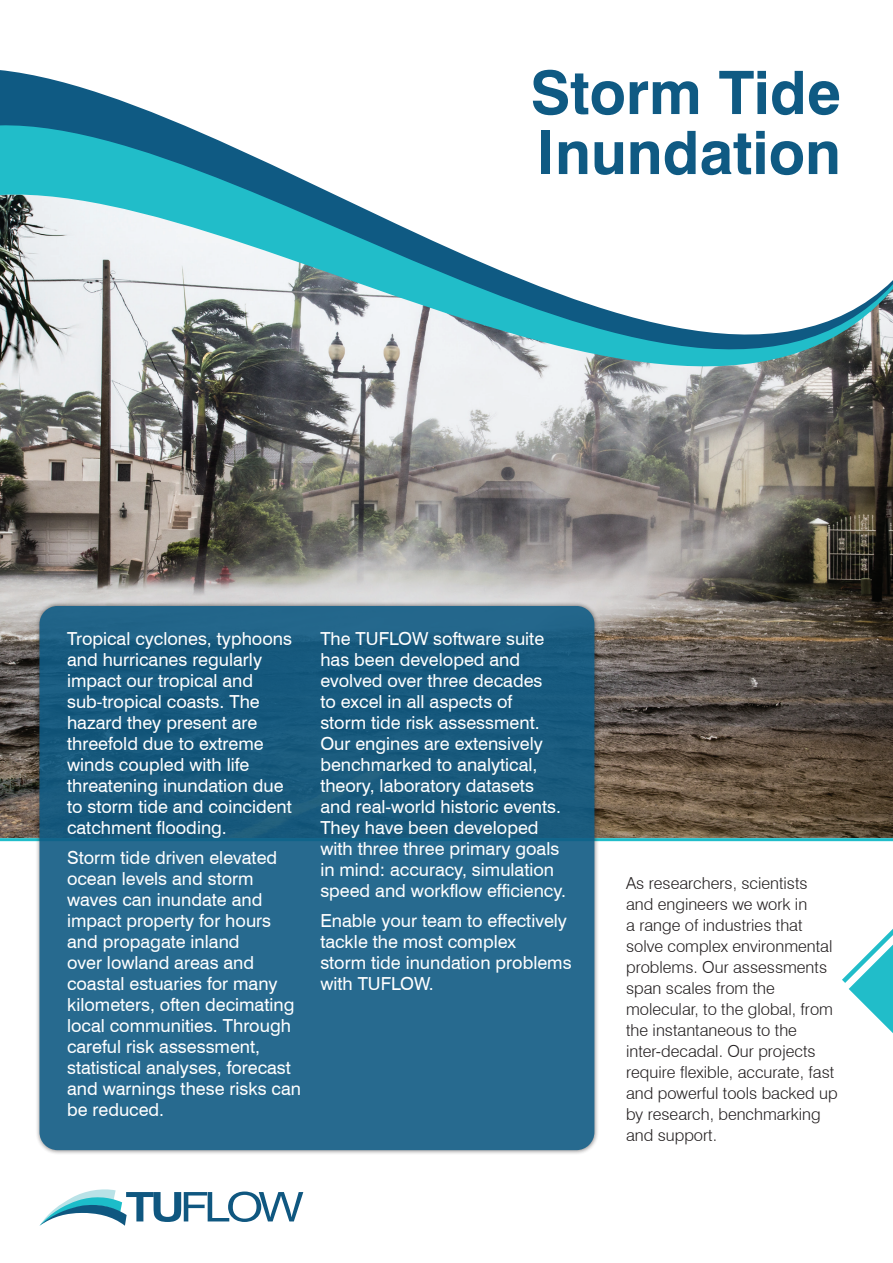
<style>
.page{position:relative;width:893px;height:1263px;background:#fff}
.page>*{position:absolute;margin:0;border:0;box-sizing:border-box;transform-origin:0 0}
.t1{font:700 60px/60px "Swiss 721 BT";color:#0f5a83}
.t2{font:18px/21px "Swiss 721 BT";color:#fff}
.t3{font:300 16.5px/21px "Swiss 721 BT";color:#231f20}
</style>
<div class="page">
<img style="left:0;top:579px;width:893px;height:259px">
<hr style="left:0;top:838px;width:893px;height:3px;background:#21bdc9">
<div style="left:35px;top:601px;width:564px;height:554px;background:#231f20;opacity:.58"></div>
<div style="left:39px;top:606px;width:555px;height:544px;background:linear-gradient(to bottom,#175a7d,#2b6e93);border-radius:18px"></div>
<svg style="left:842px;top:929px;width:51px;height:104px"></svg>
<svg style="left:39px;top:1189px;width:264px;height:37px"></svg>
<svg style="left:0;top:564px;width:893px;height:15px;background:#827e79"></svg>
<svg style="left:0;top:70px;width:893px;height:494px"></svg>
<h1 class="t1" style="left:530px;top:62px;width:312px">Storm Tide<br>Inundation</h1>
<p class="t2" style="left:67px;top:628px;width:226px">Tropical cyclones, typhoons and hurricanes regularly impact our tropical and sub-tropical coasts. The hazard they present are threefold due to extreme winds coupled with life threatening inundation due to storm tide and coincident catchment flooding.</p>
<p class="t2" style="left:67px;top:847px;width:235px">Storm tide driven elevated ocean levels and storm waves can inundate and impact property for hours and propagate inland<br>over lowland areas and coastal estuaries for many kilometers, often decimating local communities. Through careful risk assessment, statistical analyses, forecast and warnings these risks can be reduced.</p>
<p class="t2" style="left:320px;top:628px;width:247px">The TUFLOW software suite has been developed and evolved over three decades<br>to excel in all aspects of<br>storm tide risk assessment.<br>Our engines are extensively benchmarked to analytical, theory, laboratory datasets and real-world historic events.<br>They have been developed with three three primary goals in mind: accuracy, simulation speed and workflow efficiency.</p>
<p class="t2" style="left:320px;top:910px;width:253px">Enable your team to effectively tackle the most complex<br>storm tide inundation problems with TUFLOW.</p>
<p class="t3" style="left:626px;top:873px;width:213px">As researchers, scientists and engineers we work in<br>a range of industries that solve complex environmental problems. Our assessments span scales from the molecular, to the global, from the instantaneous to the inter-decadal. Our projects require flexible, accurate, fast and powerful tools backed up by research, benchmarking and support.</p>
</div>
